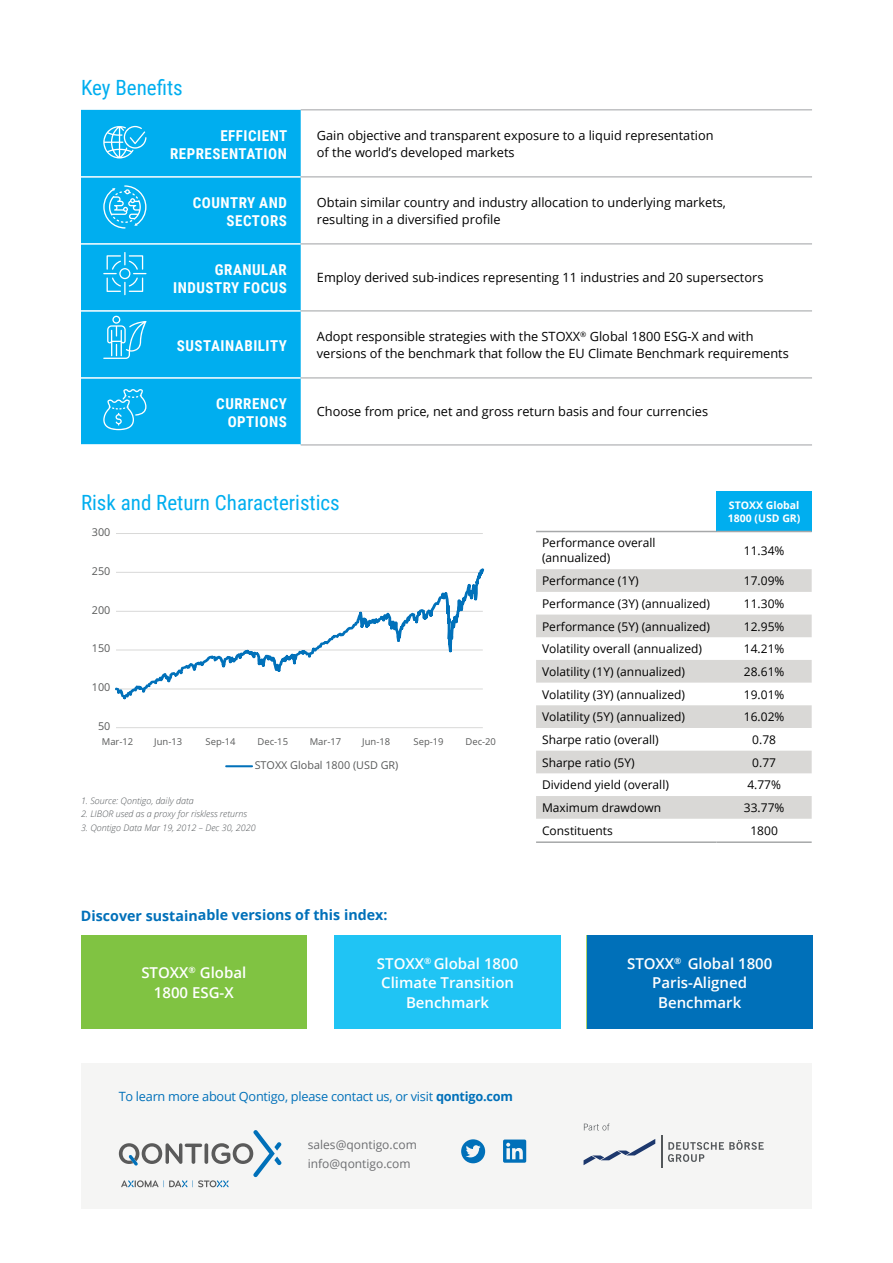
<style>
.page{position:relative;width:893px;height:1263px;background:#fff}
.page>*{position:absolute;margin:0;border:0;box-sizing:border-box;transform-origin:0 0}
.t1{font:21px "Roboto Condensed";color:#00aeef}
.t2{font:600 15px/19.5px "Open Sans";color:#fff;text-align:center}
.t3{font:700 15px/18px "Roboto Condensed";letter-spacing:.035em;color:#fff;text-align:right}
.t4{font:700 14.25px "Open Sans";letter-spacing:-.005em;color:#0070b9}
.t5{font:12.75px/16.5px "Open Sans";color:#000}
.t6{font:12.75px "Open Sans";letter-spacing:-.02em;color:#0070b9}
.t7{font:12px/15px "Open Sans";color:#000}
.t8{font:12px/19.5px "Open Sans";color:#6d6e71}
.t9{font:10.8px "Open Sans";color:#595a5a}
.t10{font:700 10.5px/13.5px "Open Sans";color:#fff}
.t11{font:9.45px "Open Sans";color:#595a5a}
.t12{font:italic 300 9px "Open Sans";color:#53575a}
.s1{font-weight:700}
</style>
<div class="page">
<div style="left:81px;top:1063px;width:731px;height:146px;background:#f5f5f4"></div>
<svg style="left:503px;top:1139px;width:23px;height:24px"></svg>
<svg style="left:461px;top:1139px;width:24px;height:24px"></svg>
<svg style="left:584px;top:1123px;width:25px;height:7px"></svg>
<svg style="left:584px;top:1139px;width:71px;height:26px"></svg>
<svg style="left:668px;top:1140px;width:96px;height:22px"></svg>
<hr style="left:661px;top:1135px;width:1px;height:33px;background:#53575a">
<svg style="left:119px;top:1130px;width:162px;height:57px"></svg>
<div style="left:717px;top:491px;width:95px;height:40px;background:#00aeef"></div>
<svg style="left:536px;top:569px;width:276px;height:250px;fill:#d9d8d6"></svg>
<hr style="left:536px;top:531px;width:181px;height:1px;background:#a6a8a9">
<hr style="left:717px;top:531px;width:95px;height:1px;background:#a6a8a9">
<hr style="left:536px;top:841px;width:181px;height:2px;background:#a6a8a9">
<hr style="left:717px;top:841px;width:95px;height:2px;background:#a6a8a9">
<div style="left:81px;top:110px;width:220px;height:334px;background:#00aeef"></div>
<hr style="left:81px;top:176px;width:220px;height:2px;background:#fff">
<hr style="left:81px;top:243px;width:220px;height:2px;background:#fff">
<hr style="left:81px;top:310px;width:220px;height:2px;background:#fff">
<hr style="left:81px;top:377px;width:220px;height:2px;background:#fff">
<hr style="left:301px;top:176px;width:511px;height:1px;background:#9fa1a4">
<hr style="left:301px;top:244px;width:511px;height:1px;background:#9fa1a4">
<hr style="left:301px;top:311px;width:511px;height:1px;background:#9fa1a4">
<hr style="left:301px;top:378px;width:511px;height:1px;background:#9fa1a4">
<hr style="left:301px;top:445px;width:511px;height:1px;background:#9fa1a4">
<hr style="left:301px;top:109px;width:511px;height:1px;background:#9fa1a4">
<div style="left:334px;top:935px;width:226px;height:94px;background:#20c4f4"></div>
<div style="left:81px;top:935px;width:226px;height:94px;background:#80c342"></div>
<div style="left:587px;top:935px;width:225px;height:94px;background:#0070b9"></div>
<svg style="left:103px;top:185px;width:43px;height:44px;background:#36bff2"></svg>
<svg style="left:103px;top:316px;width:44px;height:43px;background:#31bdf1"></svg>
<svg style="left:103px;top:389px;width:43px;height:41px;background:#27baf1"></svg>
<svg style="left:103px;top:252px;width:43px;height:43px;background:#2bbbf1"></svg>
<svg style="left:103px;top:126px;width:43px;height:32px"></svg>
<hr style="left:116px;top:533px;width:367px;height:1px;background:#d9d9d8">
<svg style="left:115px;top:569px;width:370px;height:159px"></svg>
<hr style="left:226px;top:765px;width:26px;height:2px;background:#0171ba">
<h1 class="t1" style="left:81px;top:73px;width:103px">Key Benefits</h1>
<p class="t3" style="left:170px;top:126px;width:119px">EFFICIENT<br>REPRESENTATION</p>
<p class="t5" style="left:317px;top:127px;width:398px">Gain objective and transparent exposure to a liquid representation of the world’s developed markets</p>
<p class="t3" style="left:193px;top:193px;width:96px">COUNTRY AND<br>SECTORS</p>
<p class="t5" style="left:317px;top:194px;width:411px">Obtain similar country and industry allocation to underlying markets, resulting in a diversified profile</p>
<p class="t3" style="left:173px;top:260px;width:115px">GRANULAR<br>INDUSTRY FOCUS</p>
<p class="t5" style="left:317px;top:269px;width:448px">Employ derived sub-indices representing 11 industries and 20 supersectors</p>
<p class="t3" style="left:177px;top:336px;width:112px">SUSTAINABILITY</p>
<p class="t5" style="left:317px;top:328px;width:473px">Adopt responsible strategies with the STOXX<sup>®</sup> Global 1800 ESG-X and with versions of the benchmark that follow the EU Climate Benchmark requirements</p>
<p class="t3" style="left:216px;top:394px;width:72px">CURRENCY<br>OPTIONS</p>
<p class="t5" style="left:317px;top:403px;width:393px">Choose from price, net and gross return basis and four currencies</p>
<h1 class="t1" style="left:81px;top:488px;width:260px">Risk and Return Characteristics</h1>
<p class="t9" style="left:92px;top:525px;width:20px">300</p>
<p class="t9" style="left:92px;top:563px;width:20px">250</p>
<p class="t9" style="left:92px;top:602px;width:20px">200</p>
<p class="t9" style="left:92px;top:641px;width:20px">150</p>
<p class="t9" style="left:92px;top:680px;width:20px">100</p>
<p class="t9" style="left:98px;top:719px;width:14px">50</p>
<p class="t11" style="left:102px;top:735px;width:33px">Mar-12</p>
<p class="t11" style="left:154px;top:735px;width:29px">Jun-13</p>
<p class="t11" style="left:206px;top:735px;width:32px">Sep-14</p>
<p class="t11" style="left:258px;top:735px;width:32px">Dec-15</p>
<p class="t11" style="left:310px;top:735px;width:33px">Mar-17</p>
<p class="t11" style="left:362px;top:735px;width:29px">Jun-18</p>
<p class="t11" style="left:413px;top:735px;width:32px">Sep-19</p>
<p class="t11" style="left:465px;top:735px;width:32px">Dec-20</p>
<p class="t9" style="left:255px;top:757px;width:145px">STOXX Global 1800 (USD GR)</p>
<p class="t12" style="left:81px;top:794px;width:114px">1. Source: Qontigo, daily data</p>
<p class="t12" style="left:81px;top:808px;width:168px">2. LIBOR used as a proxy for riskless returns</p>
<p class="t12" style="left:81px;top:821px;width:176px">3. Qontigo Data Mar 19, 2012 – Dec 30, 2020</p>
<p class="t4" style="left:81px;top:905px;width:308px">Discover sustainable versions of this index:</p>
<p class="t10" style="left:728px;top:498px;width:74px">STOXX Global<br>1800 (USD GR)</p>
<p class="t7" style="left:542px;top:535px;width:115px">Performance overall (annualized)</p>
<p class="t7" style="left:744px;top:543px;width:42px">11.34%</p>
<p class="t7" style="left:542px;top:573px;width:98px">Performance (1Y)</p>
<p class="t7" style="left:744px;top:573px;width:42px">17.09%</p>
<p class="t7" style="left:542px;top:596px;width:169px">Performance (3Y) (annualized)</p>
<p class="t7" style="left:744px;top:596px;width:42px">11.30%</p>
<p class="t7" style="left:542px;top:618px;width:169px">Performance (5Y) (annualized)</p>
<p class="t7" style="left:744px;top:618px;width:42px">12.95%</p>
<p class="t7" style="left:542px;top:641px;width:161px">Volatility overall (annualized)</p>
<p class="t7" style="left:744px;top:641px;width:42px">14.21%</p>
<p class="t7" style="left:542px;top:664px;width:144px">Volatility (1Y) (annualized)</p>
<p class="t7" style="left:744px;top:664px;width:42px">28.61%</p>
<p class="t7" style="left:542px;top:686px;width:144px">Volatility (3Y) (annualized)</p>
<p class="t7" style="left:744px;top:686px;width:42px">19.01%</p>
<p class="t7" style="left:542px;top:709px;width:144px">Volatility (5Y) (annualized)</p>
<p class="t7" style="left:744px;top:709px;width:42px">16.02%</p>
<p class="t7" style="left:542px;top:732px;width:118px">Sharpe ratio (overall)</p>
<p class="t7" style="left:752px;top:732px;width:25px">0.78</p>
<p class="t7" style="left:542px;top:754px;width:94px">Sharpe ratio (5Y)</p>
<p class="t7" style="left:752px;top:754px;width:25px">0.77</p>
<p class="t7" style="left:542px;top:777px;width:128px">Dividend yield (overall)</p>
<p class="t7" style="left:747px;top:777px;width:35px">4.77%</p>
<p class="t7" style="left:542px;top:800px;width:121px">Maximum drawdown</p>
<p class="t7" style="left:744px;top:800px;width:42px">33.77%</p>
<p class="t7" style="left:542px;top:823px;width:72px">Constituents</p>
<p class="t7" style="left:750px;top:823px;width:29px">1800</p>
<p class="t2" style="left:141px;top:963px;width:106px">STOXX<sup>®</sup> Global<br>1800 ESG-X</p>
<p class="t2" style="left:377px;top:953px;width:143px">STOXX<sup>®</sup> Global 1800<br>Climate Transition<br>Benchmark</p>
<p class="t2" style="left:627px;top:953px;width:147px">STOXX<sup>®</sup> Global 1800<br>Paris-Aligned<br>Benchmark</p>
<p class="t6" style="left:119px;top:1087px;width:396px">To learn more about Qontigo, please contact us, or visit <span class="s1">qontigo.com</span></p>
<p class="t8" style="left:308px;top:1134px;width:111px">sales@qontigo.com info@qontigo.com</p>
</div>
